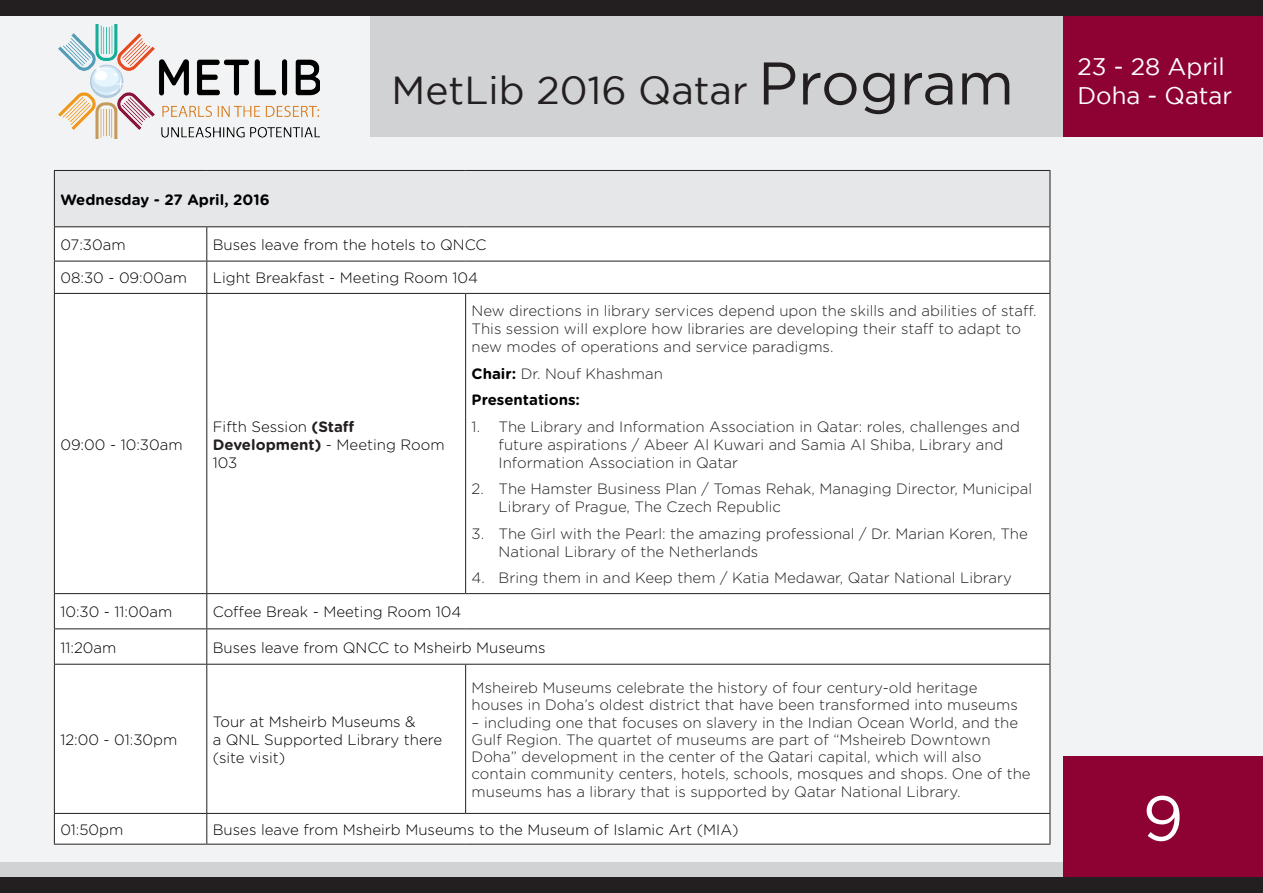
<style>
.page{position:relative;width:1263px;height:893px;background:#f2f3f4}
.page>*{position:absolute;margin:0;border:0;box-sizing:border-box;transform-origin:0 0}
.t1{font:63px "Gotham";color:#fff}
.t2{font:39px "Gotham";color:#231f20}
.t3{font:24px/28.8px "Gotham";color:#fff}
.t4{font:300 15px/18px "Gotham Rounded";color:#231f20}
.t5{font:300 15px/18px "Gotham Rounded";color:#000}
.t6{font:700 15px "Gotham Rounded";color:#000}
.s1{font-size:60px}
.s2{font-weight:700;color:#231f20}
.s3{font-weight:700;color:#000}
</style>
<div class="page">
<div style="left:0;top:862px;width:1263px;height:31px;background:#d1d2d4"></div>
<div style="left:371px;top:0;width:892px;height:136px;background:#d1d2d4"></div>
<div style="left:1063px;top:0;width:200px;height:136px;background:#8d0233"></div>
<div style="left:1063px;top:757px;width:200px;height:136px;background:#8d0233"></div>
<div style="left:0;top:0;width:1263px;height:15px;background:#231f20"></div>
<div style="left:0;top:878px;width:1263px;height:15px;background:#231f20"></div>
<img style="left:59px;top:24px;width:260px;height:115px">
<div style="left:54px;top:170px;width:996px;height:57px;background:#e6e7e9"></div>
<div style="left:55px;top:227px;width:994px;height:617px;background:#fff"></div>
<hr style="left:54px;top:227px;width:1px;height:34px;background:#231f20">
<hr style="left:206px;top:227px;width:1px;height:34px;background:#231f20">
<hr style="left:1049px;top:227px;width:1px;height:34px;background:#231f20">
<hr style="left:54px;top:261px;width:1px;height:32px;background:#231f20">
<hr style="left:206px;top:261px;width:1px;height:32px;background:#231f20">
<hr style="left:1049px;top:261px;width:1px;height:32px;background:#231f20">
<hr style="left:54px;top:293px;width:153px;height:1px;background:#231f20">
<hr style="left:54px;top:294px;width:1px;height:299px;background:#231f20">
<hr style="left:207px;top:293px;width:259px;height:1px;background:#231f20">
<hr style="left:206px;top:294px;width:1px;height:299px;background:#231f20">
<hr style="left:466px;top:293px;width:584px;height:1px;background:#231f20">
<hr style="left:465px;top:294px;width:1px;height:299px;background:#231f20">
<hr style="left:1049px;top:294px;width:1px;height:299px;background:#231f20">
<hr style="left:54px;top:593px;width:153px;height:1px;background:#231f20">
<hr style="left:54px;top:594px;width:1px;height:34px;background:#231f20">
<hr style="left:207px;top:593px;width:259px;height:1px;background:#231f20">
<hr style="left:206px;top:594px;width:1px;height:34px;background:#231f20">
<hr style="left:466px;top:593px;width:584px;height:1px;background:#231f20">
<hr style="left:1049px;top:594px;width:1px;height:34px;background:#231f20">
<hr style="left:54px;top:628px;width:153px;height:1px;background:#231f20">
<hr style="left:54px;top:629px;width:1px;height:35px;background:#231f20">
<hr style="left:207px;top:628px;width:259px;height:1px;background:#231f20">
<hr style="left:206px;top:629px;width:1px;height:35px;background:#231f20">
<hr style="left:466px;top:628px;width:584px;height:1px;background:#231f20">
<hr style="left:1049px;top:629px;width:1px;height:35px;background:#231f20">
<hr style="left:54px;top:664px;width:153px;height:1px;background:#231f20">
<hr style="left:54px;top:665px;width:1px;height:148px;background:#231f20">
<hr style="left:207px;top:664px;width:259px;height:1px;background:#231f20">
<hr style="left:206px;top:665px;width:1px;height:148px;background:#231f20">
<hr style="left:466px;top:664px;width:584px;height:1px;background:#231f20">
<hr style="left:465px;top:665px;width:1px;height:148px;background:#231f20">
<hr style="left:1049px;top:665px;width:1px;height:148px;background:#231f20">
<hr style="left:54px;top:813px;width:153px;height:1px;background:#231f20">
<hr style="left:54px;top:814px;width:1px;height:30px;background:#231f20">
<hr style="left:207px;top:813px;width:259px;height:1px;background:#231f20">
<hr style="left:206px;top:814px;width:1px;height:30px;background:#231f20">
<hr style="left:466px;top:813px;width:584px;height:1px;background:#231f20">
<hr style="left:1049px;top:814px;width:1px;height:30px;background:#231f20">
<hr style="left:54px;top:844px;width:153px;height:1px;background:#231f20">
<hr style="left:207px;top:844px;width:259px;height:1px;background:#231f20">
<hr style="left:466px;top:844px;width:584px;height:1px;background:#231f20">
<hr style="left:54px;top:170px;width:153px;height:1px;background:#231f20">
<hr style="left:54px;top:171px;width:1px;height:55px;background:#231f20">
<hr style="left:207px;top:170px;width:259px;height:1px;background:#231f20">
<hr style="left:466px;top:170px;width:584px;height:1px;background:#231f20">
<hr style="left:1049px;top:171px;width:1px;height:55px;background:#231f20">
<hr style="left:54px;top:226px;width:153px;height:1px;background:#231f20">
<hr style="left:207px;top:226px;width:259px;height:1px;background:#231f20">
<hr style="left:466px;top:226px;width:584px;height:1px;background:#231f20">
<hr style="left:54px;top:261px;width:153px;height:1px;background:#231f20">
<hr style="left:207px;top:261px;width:259px;height:1px;background:#231f20">
<hr style="left:466px;top:261px;width:584px;height:1px;background:#231f20">
<h2 class="t2" style="left:392px;top:69px;width:624px">MetLib 2016 Qatar <span class="s1">Program</span></h2>
<h3 class="t3" style="left:1077px;top:52px;width:156px">23 - 28 April<br>Doha - Qatar</h3>
<p class="t6" style="left:60px;top:188px;width:211px">Wednesday - 27 April, 2016</p>
<p class="t5" style="left:60px;top:235px;width:67px">07:30am</p>
<p class="t5" style="left:213px;top:235px;width:275px">Buses leave from the hotels to QNCC</p>
<p class="t5" style="left:60px;top:268px;width:128px">08:30 - 09:00am</p>
<p class="t5" style="left:213px;top:268px;width:267px">Light Breakfast - Meeting Room 104</p>
<p class="t5" style="left:60px;top:434px;width:124px">09:00 - 10:30am</p>
<p class="t5" style="left:213px;top:416px;width:233px">Fifth Session <span class="s2">(Staff<br>Development)</span> - Meeting Room<br>103</p>
<p class="t4" style="left:472px;top:301px;width:567px">New directions in library services depend upon the skills and abilities of staff.<br>This session will explore how libraries are developing their staff to adapt to new modes of operations and service paradigms.</p>
<p class="t4" style="left:472px;top:363px;width:193px"><span class="s3">Chair:</span> Dr. Nouf Khashman</p>
<p class="t6" style="left:472px;top:389px;width:110px">Presentations:</p>
<p class="t4" style="left:499px;top:416px;width:523px;text-indent:-27px">1. The Library and Information Association in Qatar: roles, challenges and future aspirations / Abeer Al Kuwari and Samia Al Shiba, Library and<br>Information Association in Qatar</p>
<p class="t4" style="left:499px;top:479px;width:535px;text-indent:-27px">2. The Hamster Business Plan / Tomas Rehak, Managing Director, Municipal<br>Library of Prague, The Czech Republic</p>
<p class="t4" style="left:499px;top:524px;width:531px;text-indent:-27px">3. The Girl with the Pearl: the amazing professional / Dr. Marian Koren, The<br>National Library of the Netherlands</p>
<p class="t4" style="left:472px;top:568px;width:542px">4. Bring them in and Keep them / Katia Medawar, Qatar National Library</p>
<p class="t5" style="left:60px;top:602px;width:114px">10:30 - 11:00am</p>
<p class="t5" style="left:213px;top:602px;width:250px">Coffee Break - Meeting Room 104</p>
<p class="t5" style="left:60px;top:638px;width:58px">11:20am</p>
<p class="t5" style="left:213px;top:638px;width:334px">Buses leave from QNCC to Msheirb Museums</p>
<p class="t5" style="left:60px;top:730px;width:119px">12:00 - 01:30pm</p>
<p class="t5" style="left:213px;top:712px;width:204px">Tour at Msheirb Museums &amp;</p>
<p class="t5" style="left:213px;top:730px;width:231px">a QNL Supported Library there (site visit)</p>
<p class="t4" style="left:472px;top:678px;width:548px;line-height:17.2px">Msheireb Museums celebrate the history of four century-old heritage houses in Doha’s oldest district that have been transformed into museums</p>
<p class="t4" style="left:472px;top:713px;width:560px;line-height:17.2px">– including one that focuses on slavery in the Indian Ocean World, and the Gulf Region. The quartet of museums are part of “Msheireb Downtown Doha” development in the center of the Qatari capital, which will also contain community centers, hotels, schools, mosques and shops. One of the museums has a library that is supported by Qatar National Library.</p>
<p class="t5" style="left:60px;top:820px;width:65px">01:50pm</p>
<p class="t5" style="left:213px;top:820px;width:527px">Buses leave from Msheirb Museums to the Museum of Islamic Art (MIA)</p>
<h1 class="t1" style="left:1143px;top:783px;width:42px">9</h1>
</div>
